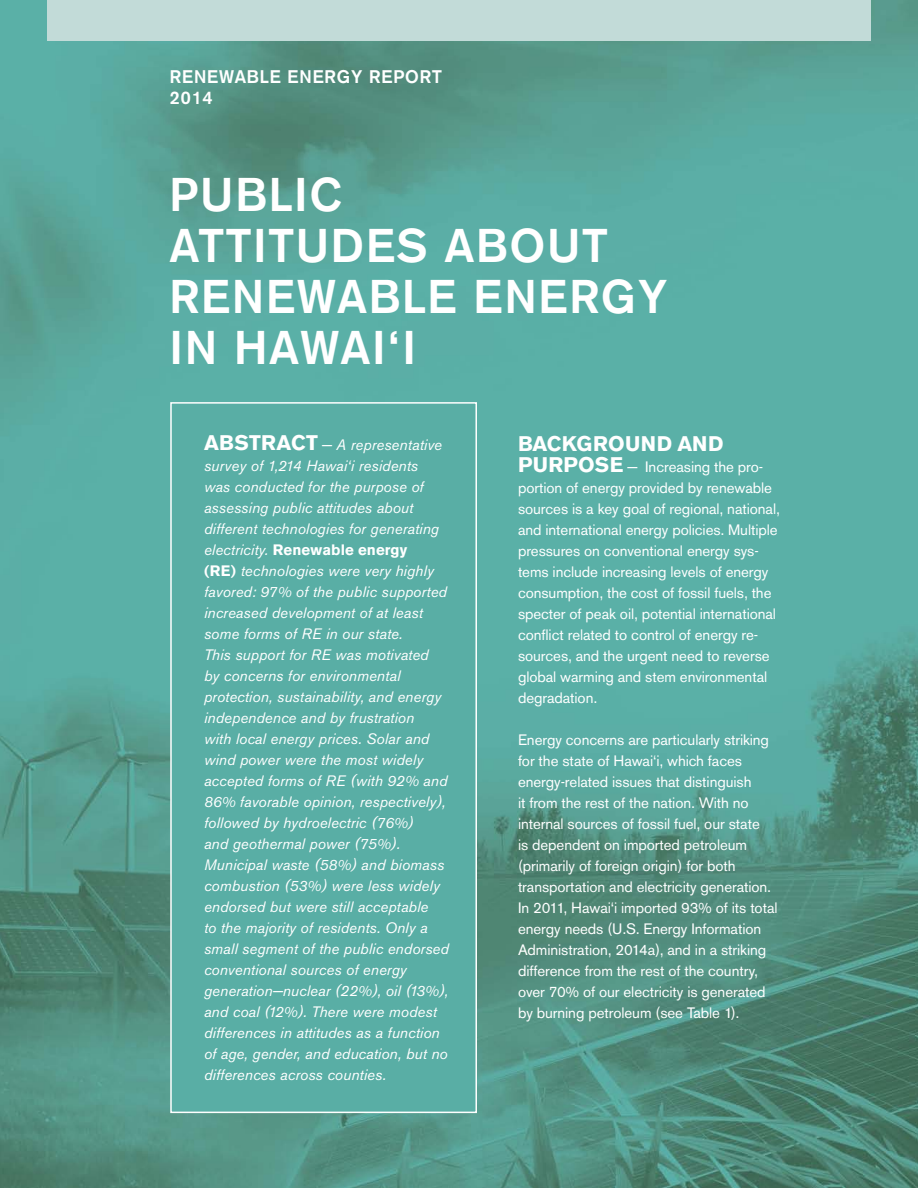
<style>
.page{position:relative;width:918px;height:1188px;background:#fff}
.page>*{position:absolute;margin:0;border:0;box-sizing:border-box;transform-origin:0 0}
.t1{font:700 46.5px/51px "Akzidenz Grotesk";letter-spacing:.05em;color:#fff}
.Copy{font:700 21px "Akzidenz Grotesk BQ";letter-spacing:.015em;color:#fff}
.t2{font:700 18px "Akzidenz Grotesk";letter-spacing:.05em;color:#fff}
.Box_Text{font:italic 15px/21px "Akzidenz Grotesk BQ";letter-spacing:.005em;color:#fff}
.Copy-2{font:15px/21px "Akzidenz Grotesk BQ";letter-spacing:-.005em;color:#fff}
.s1{font-weight:700;font-style:normal;font-size:21px}
.s2{font-style:normal}
.s3{font-weight:700;font-style:normal}
.s4{font-weight:700;font-size:21px}
</style>
<div class="page">
<img style="left:0;top:0;width:918px;height:1188px">
<div style="left:171px;top:403px;width:305px;height:709px;background:#59aea5"></div>
<div style="left:170px;top:402px;width:307px;height:711px;border:2px solid #fff"></div>
<div style="left:47px;top:0;width:824px;height:40px;background:#c2dbd8"></div>
<p class="t2" style="left:170px;top:66px;width:273px">RENEWABLE ENERGY REPORT</p>
<p class="t2" style="left:170px;top:87px;width:44px">2014</p>
<p class="t1" style="left:170px;top:169px;width:499px">PUBLIC<br>ATTITUDES ABOUT<br>RENEWABLE ENERGY<br>IN HAWAI‘I</p>
<p class="Box_Text" style="left:204px;top:434px;width:246px"><span class="s1">ABSTRACT</span> <span class="s2">—</span> A representative survey of 1,214 Hawai‘i residents<br>was conducted for the purpose of assessing public attitudes about different technologies for generating electricity. <span class="s3">Renewable energy<br>(RE)</span> technologies were very highly favored: 97% of the public supported increased development of at least some forms of RE in our state.<br>This support for RE was motivated<br>by concerns for environmental protection, sustainability, and energy independence and by frustration<br>with local energy prices. Solar and wind power were the most widely accepted forms of RE (with 92% and 86% favorable opinion, respectively), followed by hydroelectric (76%)<br>and geothermal power (75%).<br>Municipal waste (58%) and biomass combustion (53%) were less widely endorsed but were still acceptable<br>to the majority of residents. Only a small segment of the public endorsed conventional sources of energy generation—nuclear (22%), oil (13%), and coal (12%). There were modest differences in attitudes as a function of age, gender, and education, but no differences across counties.</p>
<p class="Copy" style="left:518px;top:432px;width:207px">BACKGROUND AND</p>
<p class="Copy-2" style="left:518px;top:457px;width:263px"><span class="s4">PURPOSE</span> — Increasing the pro&shy;portion of energy provided by renewable sources is a key goal of regional, national, and international energy policies. Multiple pressures on conventional energy sys&shy;tems include increasing levels of energy consumption, the cost of fossil fuels, the specter of peak oil, potential international conflict related to control of energy re&shy;sources, and the urgent need to reverse global warming and stem environmental degradation.</p>
<p class="Copy-2" style="left:518px;top:729px;width:261px">Energy concerns are particularly striking for the state of Hawai‘i, which faces energy-related issues that distinguish<br>it from the rest of the nation. With no internal sources of fossil fuel, our state<br>is dependent on imported petroleum (primarily of foreign origin) for both transportation and electricity generation.<br>In 2011, Hawai‘i imported 93% of its total energy needs (U.S. Energy Information Administration, 2014a), and in a striking difference from the rest of the country, over 70% of our electricity is generated by burning petroleum (see Table 1).</p>
</div>
